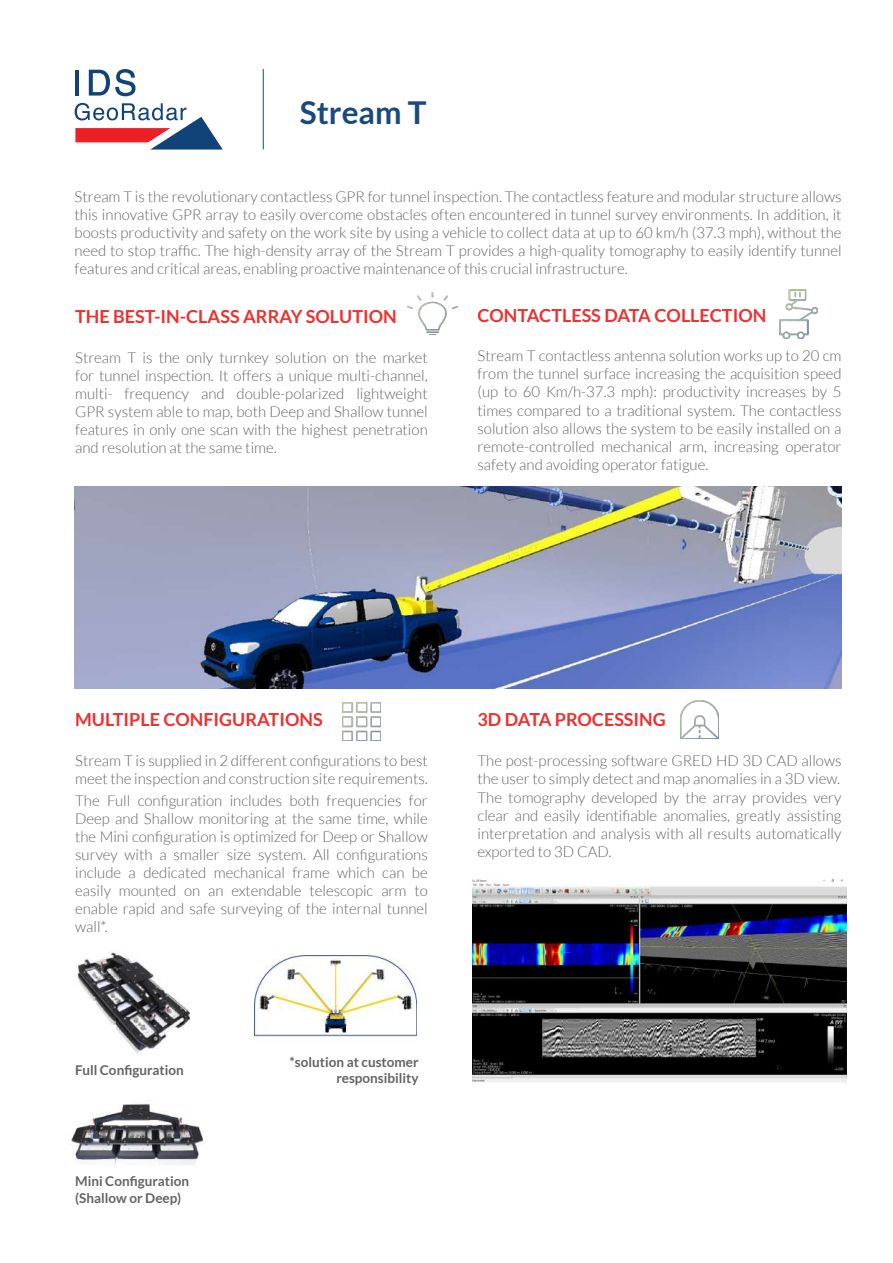
<style>
.page{position:relative;width:893px;height:1263px;background:#fff}
.page>*{position:absolute;margin:0;border:0;box-sizing:border-box;transform-origin:0 0}
.t1{font:700 31.5px "Lato";color:#194983}
.t2{font:700 18px "Lato";color:#ee302f}
.t3{font:300 15px/18px "Lato";color:#636366;text-align:justify}
.t4{font:700 13.5px/17.7px "Lato";color:#636366}
</style>
<div class="page">
<img style="left:75px;top:486px;width:766px;height:202px">
<img style="left:77px;top:952px;width:114px;height:103px">
<img style="left:343px;top:702px;width:37px;height:38px">
<img style="left:407px;top:292px;width:50px;height:43px">
<img style="left:780px;top:290px;width:37px;height:48px">
<img style="left:681px;top:701px;width:37px;height:37px">
<img style="left:71px;top:1103px;width:133px;height:62px">
<img style="left:255px;top:953px;width:162px;height:85px">
<img style="left:473px;top:879px;width:373px;height:203px">
<svg style="left:89px;top:69px;width:47px;height:27px"></svg>
<hr style="left:75px;top:70px;width:4px;height:26px;background:#114378">
<svg style="left:75px;top:103px;width:148px;height:47px"></svg>
<hr style="left:263px;top:69px;width:1px;height:80px;background:#1f467d">
<h1 class="t1" style="left:300px;top:94px;width:128px">Stream T</h1>
<p class="t3" style="left:75px;top:188px;width:768px">Stream T is the revolutionary contactless GPR for tunnel inspection. The contactless feature and modular structure allows this innovative GPR array to easily overcome obstacles often encountered in tunnel survey environments. In addition, it boosts productivity and safety on the work site by using a vehicle to collect data at up to 60 km/h (37.3 mph), without the need to stop traffic. The high-density array of the Stream T provides a high-quality tomography to easily identify tunnel features and critical areas, enabling proactive maintenance of this crucial infrastructure.</p>
<p class="t2" style="left:75px;top:306px;width:323px">THE BEST-IN-CLASS ARRAY SOLUTION</p>
<p class="t3" style="left:75px;top:349px;width:354px">Stream T is the only turnkey solution on the market for tunnel inspection. It offers a unique multi-channel, multi- frequency and double-polarized lightweight GPR system able to map, both Deep and Shallow tunnel features in only one scan with the highest penetration and resolution at the same time.</p>
<p class="t2" style="left:477px;top:305px;width:290px">CONTACTLESS DATA COLLECTION</p>
<p class="t3" style="left:477px;top:347px;width:366px">Stream T contactless antenna solution works up to 20 cm from the tunnel surface increasing the acquisition speed (up to 60 Km/h-37.3 mph): productivity increases by 5 times compared to a traditional system. The contactless solution also allows the system to be easily installed on a remote-controlled mechanical arm, increasing operator safety and avoiding operator fatigue.</p>
<p class="t2" style="left:75px;top:709px;width:249px">MULTIPLE CONFIGURATIONS</p>
<p class="t3" style="left:75px;top:751px;width:354px">Stream T is supplied in 2 different configurations to best meet the inspection and construction site requirements.</p>
<p class="t3" style="left:75px;top:791px;width:354px">The Full configuration includes both frequencies for Deep and Shallow monitoring at the same time, while the Mini configuration is optimized for Deep or Shallow survey with a smaller size system. All configurations include a dedicated mechanical frame which can be easily mounted on an extendable telescopic arm to enable rapid and safe surveying of the internal tunnel wall*.</p>
<p class="t4" style="left:75px;top:1061px;width:110px">Full Configuration</p>
<p class="t4" style="left:290px;top:1054px;width:131px;line-height:16.2px;text-align:right">*solution at customer responsibility</p>
<p class="t4" style="left:75px;top:1172px;width:115px">Mini Configuration (Shallow or Deep)</p>
<p class="t2" style="left:477px;top:709px;width:190px">3D DATA PROCESSING</p>
<p class="t3" style="left:477px;top:751px;width:366px">The post-processing software GRED HD 3D CAD allows the user to simply detect and map anomalies in a 3D view.<br>The tomography developed by the array provides very clear and easily identifiable anomalies, greatly assisting interpretation and analysis with all results automatically exported to 3D CAD.</p>
</div>
